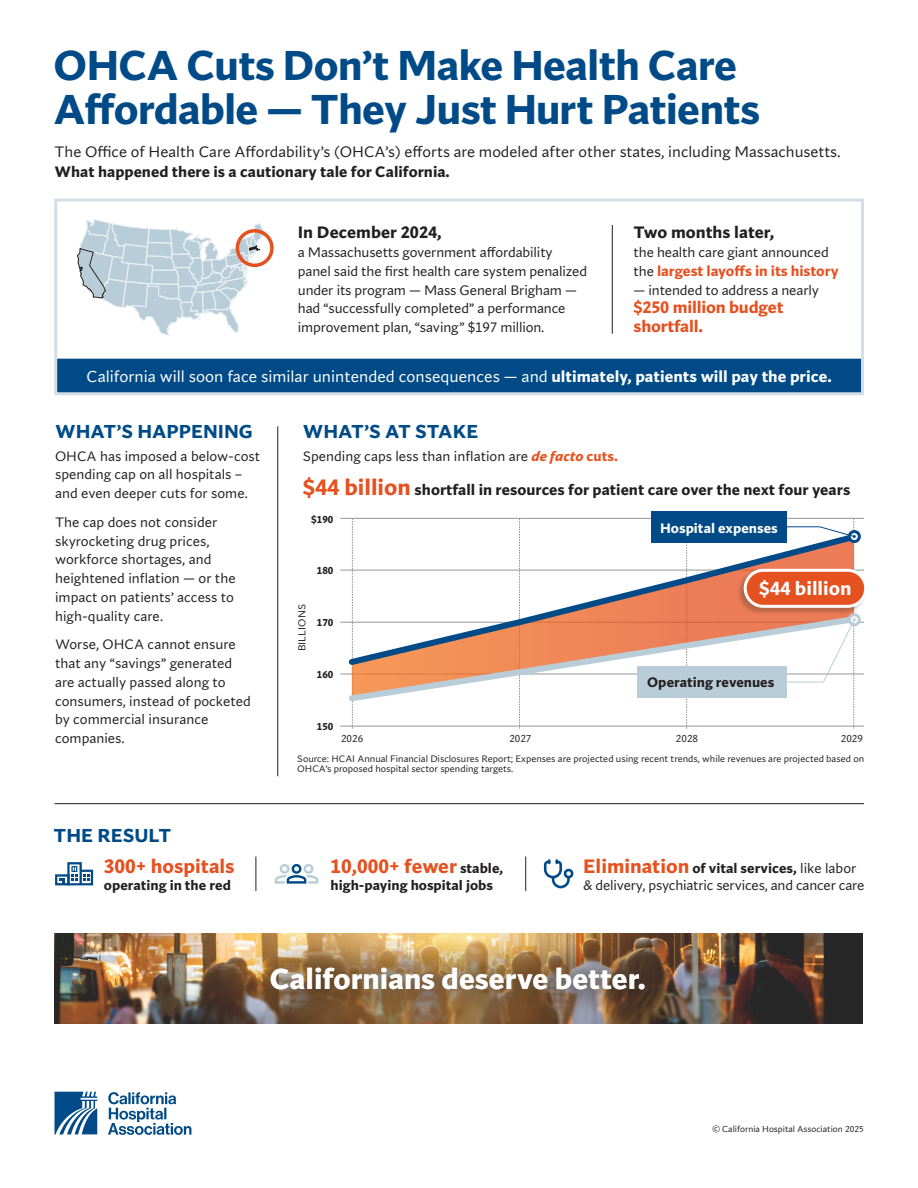
<style>
.page{position:relative;width:918px;height:1188px;background:#fff}
.page>*{position:absolute;margin:0;border:0;box-sizing:border-box;transform-origin:0 0}
.Main_Title{font:700 43.5px/43.5px "Seaford";letter-spacing:-.02em;color:#004b87}
.Body_Text_-_Left{font:700 30px "Seaford";color:#fff}
.Body_Intro_Text{font:700 20.25px "Seaford";color:#e65120}
.Body_Intro_Text-2{font:700 19.8px "Seaford";color:#fff}
.Heading3{font:700 19.5px "Seaford";color:#004b87}
.Body_Text_-_Left-2{font:700 17.25px "Seaford";color:#231f20}
.Body_Text_-_Left-3{font:700 17.25px/18.8px "Seaford";letter-spacing:-.01em;color:#e65120}
.t1{font:16.5px "Seaford";color:#fff}
.Body_Text_-_Left-4{font:15.75px/20.2px "Seaford";color:#231f20}
.Body_Intro_Text-3{font:700 15.75px "Seaford";color:#231f20}
.Body_Text_-_Left-5{font:700 15px "Seaford";letter-spacing:-.005em;color:#e65120}
.Body_Text_-_Left-6{font:14.25px/18.8px "Seaford";letter-spacing:-.005em;color:#231f20}
.Body_Intro_Text-4{font:14.25px/17.2px "Seaford";letter-spacing:-.015em;color:#231f20}
.Body_Intro_Text-5{font:700 14.25px "Seaford";color:#231f20}
.Body_Intro_Text-6{font:700 14.25px "Seaford";color:#fff}
.Body_Intro_Text-7{font:10.5px "Seaford";color:#231f20}
.Body_Intro_Text-8{font:700 10.5px "Seaford";color:#231f20}
.Body_Text_-_Left-7{font:9.75px/10.5px "Seaford";color:#231f20}
.Small_Type{font:9px "Seaford";color:#231f20}
.s1{font-weight:700}
.s2{font-weight:400;font-size:14.25px;color:#231f20}
.s3{font-weight:700;font-style:italic;color:#e65120}
.s4{font-weight:700;color:#e65120}
.s5{font-size:23.25px;color:#e65120}
.s6{font-size:14.25px;color:#231f20}
.s7{font-weight:700;font-size:20.25px;color:#e65120}
</style>
<div class="page">
<svg style="left:352px;top:519px;width:1px;height:210px"></svg>
<svg style="left:686px;top:705px;width:1px;height:24px"></svg>
<svg style="left:519px;top:519px;width:1px;height:210px"></svg>
<hr style="left:340px;top:518px;width:524px;height:1px;background:#939598">
<hr style="left:340px;top:570px;width:524px;height:1px;background:#939598">
<hr style="left:340px;top:622px;width:524px;height:1px;background:#939598">
<hr style="left:340px;top:674px;width:524px;height:1px;background:#939598">
<hr style="left:340px;top:726px;width:524px;height:1px;background:#939598">
<svg style="left:108px;top:1092px;width:83px;height:43px"></svg>
<svg style="left:55px;top:1092px;width:42px;height:42px"></svg>
<img style="left:54px;top:933px;width:809px;height:90px">
<div style="left:58px;top:359px;width:802px;height:32px;background:#004b87"></div>
<div style="left:54px;top:199px;width:810px;height:196px;border:3px solid #d3dfe6"></div>
<hr style="left:612px;top:225px;width:1px;height:109px;background:#231f20">
<svg style="left:77px;top:219px;width:190px;height:117px"></svg>
<div style="left:236px;top:229px;width:38px;height:38px;border:4px solid #e65120;border-radius:50%"></div>
<svg style="left:345px;top:669px;width:516px;height:36px"></svg>
<svg style="left:345px;top:529px;width:517px;height:140px"></svg>
<div style="left:651px;top:512px;width:136px;height:31px;background:#004b87"></div>
<div style="left:638px;top:666px;width:149px;height:32px;background:#b9cdd8"></div>
<div style="left:737px;top:569px;width:130px;height:46px;background:#231f20;opacity:.26"></div>
<div style="left:745px;top:570px;width:121px;height:36px;background:#e65120;border-radius:18px"></div>
<div style="left:744px;top:569px;width:123px;height:39px;border:3px solid #fff;border-radius:18px"></div>
<img style="left:238px;top:935px;width:437px;height:88px">
<div style="left:848px;top:530px;width:13px;height:13px;border:3px solid #004b87;border-radius:50%"></div>
<div style="left:849px;top:615px;width:10px;height:10px;background:#fff;border-radius:50%"></div>
<div style="left:848px;top:613px;width:13px;height:13px;border:3px solid #b9cdd8;border-radius:50%"></div>
<svg style="left:778px;top:518px;width:78px;height:211px"></svg>
<hr style="left:55px;top:803px;width:809px;height:1px;background:#231f20">
<hr style="left:277px;top:426px;width:1px;height:350px;background:#231f20">
<svg style="left:55px;top:862px;width:38px;height:23px"></svg>
<svg style="left:275px;top:864px;width:43px;height:20px"></svg>
<div style="left:564px;top:869px;width:9px;height:9px;border:3px solid #004b87;border-radius:50%"></div>
<svg style="left:543px;top:859px;width:28px;height:30px"></svg>
<hr style="left:256px;top:856px;width:1px;height:35px;background:#231f20">
<hr style="left:525px;top:856px;width:1px;height:35px;background:#231f20">
<p class="Main_Title" style="left:54px;top:42px;width:708px">OHCA Cuts Don’t Make Health Care<br>Affordable — They Just Hurt Patients</p>
<p class="Body_Text_-_Left-4" style="left:55px;top:141px;width:788px">The Office of Health Care Affordability’s (OHCA’s) efforts are modeled after other states, including Massachusetts.<br><span class="s1">What happened there is a cautionary tale for California.</span></p>
<p class="Body_Text_-_Left-2" style="left:298px;top:221px;width:145px">In December 2024,</p>
<p class="Body_Text_-_Left-6" style="left:298px;top:243px;width:291px">a Massachusetts government affordability panel said the first health care system penalized under its program — Mass General Brigham — had “successfully completed” a performance improvement plan, “saving” $197 million.</p>
<p class="Body_Text_-_Left-2" style="left:634px;top:221px;width:142px">Two months later,</p>
<p class="Body_Text_-_Left-6" style="left:634px;top:243px;width:197px">the health care giant announced</p>
<p class="Body_Text_-_Left-5" style="left:634px;top:261px;width:207px"><span class="s2">the</span> largest layoffs in its history</p>
<p class="Body_Text_-_Left-6" style="left:634px;top:280px;width:187px">— intended to address a nearly</p>
<p class="Body_Text_-_Left-3" style="left:634px;top:297px;width:152px">$250 million budget shortfall.</p>
<p class="t1" style="left:87px;top:366px;width:747px">California will soon face similar unintended consequences — and <span class="s1">ultimately, patients will pay the price.</span></p>
<p class="Heading3" style="left:55px;top:419px;width:199px">WHAT’S HAPPENING</p>
<p class="Body_Text_-_Left-6" style="left:55px;top:446px;width:207px">OHCA has imposed a below-cost spending cap on all hospitals – and even deeper cuts for some.</p>
<p class="Body_Text_-_Left-6" style="left:55px;top:513px;width:182px">The cap does not consider skyrocketing drug prices, workforce shortages, and heightened inflation — or the impact on patients’ access to high-quality care.</p>
<p class="Body_Text_-_Left-6" style="left:55px;top:635px;width:197px">Worse, OHCA cannot ensure that any “savings” generated are actually passed along to consumers, instead of pocketed by commercial insurance companies.</p>
<p class="Heading3" style="left:54px;top:822px;width:119px">THE RESULT</p>
<p class="Body_Intro_Text" style="left:104px;top:852px;width:132px">300+ hospitals</p>
<p class="Body_Intro_Text-5" style="left:104px;top:876px;width:129px">operating in the red</p>
<p class="Heading3" style="left:303px;top:419px;width:177px">WHAT’S AT STAKE</p>
<p class="Body_Intro_Text-4" style="left:303px;top:447px;width:317px">Spending caps less than inflation are <span class="s3">de facto</span> <span class="s4">cuts.</span></p>
<p class="Body_Intro_Text-3" style="left:303px;top:479px;width:549px"><span class="s5">$44 billion</span> shortfall in resources for patient care over the next four years</p>
<p class="Body_Intro_Text-8" style="left:311px;top:512px;width:24px">$190</p>
<p class="Body_Intro_Text-8" style="left:317px;top:564px;width:18px">180</p>
<p class="Body_Intro_Text-7" style="left:296px;top:651px;width:49px;rotate:-90deg">BILLIONS</p>
<p class="Body_Intro_Text-8" style="left:317px;top:615px;width:18px">170</p>
<p class="Body_Intro_Text-8" style="left:317px;top:667px;width:18px">160</p>
<p class="Body_Intro_Text-6" style="left:660px;top:518px;width:119px">Hospital expenses</p>
<p class="Body_Intro_Text-2" style="left:759px;top:574px;width:94px">$44 billion</p>
<p class="Body_Intro_Text-5" style="left:647px;top:673px;width:129px">Operating revenues</p>
<p class="Body_Intro_Text-8" style="left:317px;top:719px;width:18px">150</p>
<p class="Body_Intro_Text-7" style="left:341px;top:732px;width:24px">2026</p>
<p class="Body_Intro_Text-7" style="left:509px;top:732px;width:24px">2027</p>
<p class="Body_Intro_Text-7" style="left:676px;top:732px;width:24px">2028</p>
<p class="Body_Intro_Text-7" style="left:841px;top:732px;width:24px">2029</p>
<p class="Body_Text_-_Left-7" style="left:297px;top:753px;width:568px">Source: HCAI Annual Financial Disclosures Report; Expenses are projected using recent trends, while revenues are projected based on<br>OHCA’s proposed hospital sector spending targets.</p>
<p class="Body_Intro_Text" style="left:331px;top:852px;width:174px">10,000+ fewer <span class="s6">stable,</span></p>
<p class="Body_Intro_Text-5" style="left:331px;top:876px;width:164px">high-paying hospital jobs</p>
<p class="Body_Intro_Text-4" style="left:583px;top:859px;width:283px"><span class="s7">Elimination</span> <span class="s1">of vital services,</span> like labor &amp; delivery, psychiatric services, and cancer care</p>
<p class="Body_Text_-_Left" style="left:270px;top:958px;width:378px">Californians deserve better.</p>
<p class="Small_Type" style="left:712px;top:1124px;width:153px">© California Hospital Association 2025</p>
</div>
